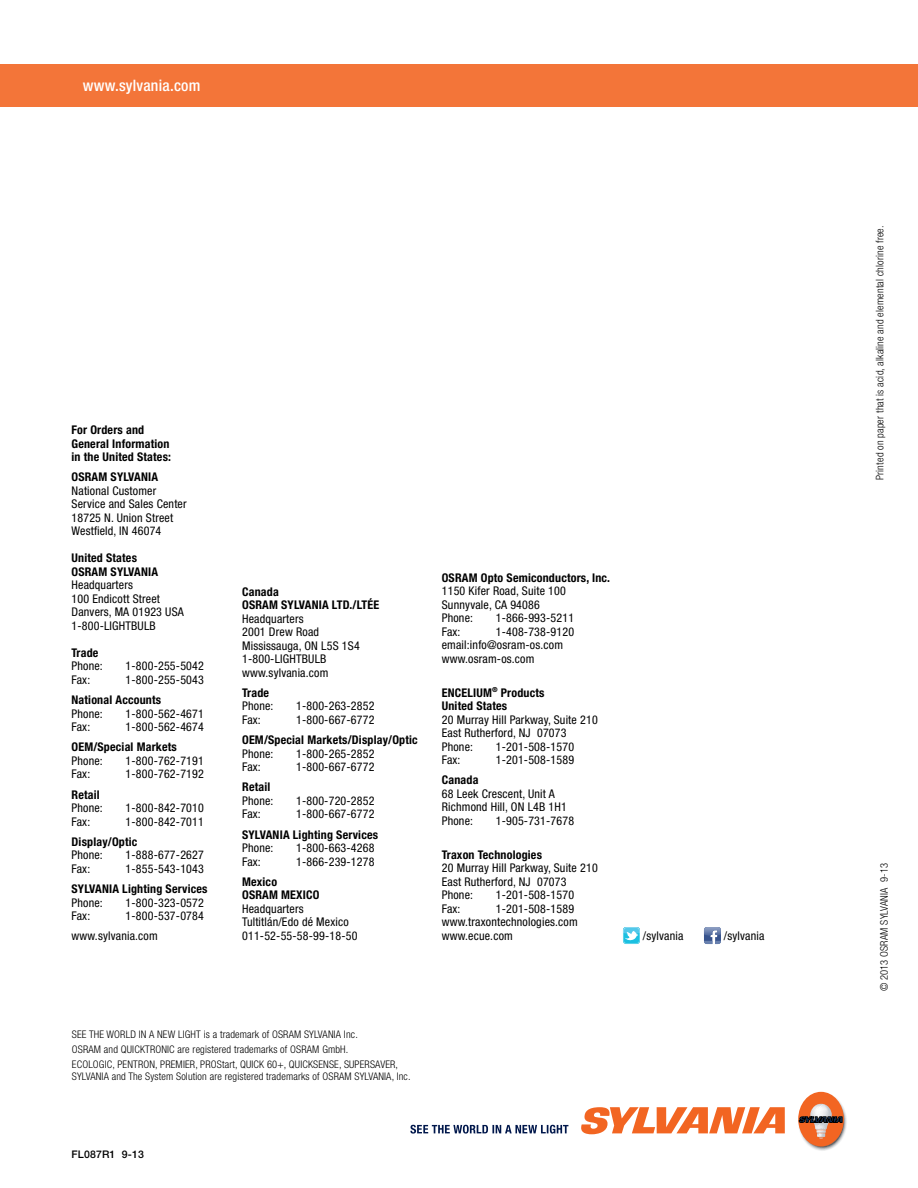
<style>
.page{position:relative;width:918px;height:1188px;background:#fff}
.page>*{position:absolute;margin:0;border:0;box-sizing:border-box;transform-origin:0 0}
.t1{font:500 condensed 15.75px "Helvetica Neue";letter-spacing:.015em;color:#fff}
.t2{font:condensed 12px/13.5px "Helvetica Neue";letter-spacing:.015em;color:#000}
.t3{font:700 condensed 12px/13.5px "Helvetica Neue";letter-spacing:.015em;color:#000}
.t4{font:300 condensed 10.5px/14.7px "Helvetica Neue";letter-spacing:.015em;color:#000}
.t5{font:500 10.5px "Helvetica Neue";letter-spacing:.015em;color:#000}
</style>
<div class="page">
<div style="left:0;top:64px;width:918px;height:43px;background:#f37539"></div>
<svg style="left:581px;top:1107px;width:204px;height:27px"></svg>
<svg style="left:798px;top:1092px;width:49px;height:59px"></svg>
<svg style="left:410px;top:1125px;width:158px;height:9px"></svg>
<svg style="left:623px;top:927px;width:17px;height:17px"></svg>
<svg style="left:704px;top:927px;width:17px;height:17px"></svg>
<h1 class="t1" style="left:83px;top:76px;width:119px">www.sylvania.com</h1>
<p class="t3" style="left:72px;top:423px;width:101px">For Orders and<br>General Information in the United States:</p>
<p class="t3" style="left:72px;top:470px;width:88px">OSRAM SYLVANIA</p>
<p class="t2" style="left:72px;top:484px;width:117px">National Customer<br>Service and Sales Center<br>18725 N. Union Street<br>Westfield, IN 46074</p>
<p class="t3" style="left:72px;top:551px;width:88px">United States<br>OSRAM SYLVANIA</p>
<p class="t2" style="left:72px;top:578px;width:114px">Headquarters<br>100 Endicott Street<br>Danvers, MA 01923 USA<br>1-800-LIGHTBULB</p>
<p class="t3" style="left:72px;top:646px;width:28px">Trade</p>
<p class="t2" style="left:72px;top:659px;width:33px">Phone:</p>
<p class="t2" style="left:126px;top:659px;width:80px">1-800-255-5042</p>
<p class="t2" style="left:72px;top:673px;width:20px">Fax:</p>
<p class="t2" style="left:126px;top:673px;width:80px">1-800-255-5043</p>
<p class="t3" style="left:72px;top:693px;width:91px">National Accounts</p>
<p class="t2" style="left:72px;top:707px;width:33px">Phone:</p>
<p class="t2" style="left:126px;top:707px;width:80px">1-800-562-4671</p>
<p class="t2" style="left:72px;top:720px;width:20px">Fax:</p>
<p class="t2" style="left:126px;top:720px;width:80px">1-800-562-4674</p>
<p class="t3" style="left:72px;top:740px;width:107px">OEM/Special Markets</p>
<p class="t2" style="left:72px;top:754px;width:33px">Phone:</p>
<p class="t2" style="left:126px;top:754px;width:80px">1-800-762-7191</p>
<p class="t2" style="left:72px;top:767px;width:20px">Fax:</p>
<p class="t2" style="left:126px;top:767px;width:80px">1-800-762-7192</p>
<p class="t3" style="left:72px;top:787px;width:30px">Retail</p>
<p class="t2" style="left:72px;top:801px;width:33px">Phone:</p>
<p class="t2" style="left:126px;top:801px;width:80px">1-800-842-7010</p>
<p class="t2" style="left:72px;top:815px;width:20px">Fax:</p>
<p class="t2" style="left:126px;top:815px;width:80px">1-800-842-7011</p>
<p class="t3" style="left:72px;top:835px;width:67px">Display/Optic</p>
<p class="t2" style="left:72px;top:848px;width:33px">Phone:</p>
<p class="t2" style="left:126px;top:848px;width:80px">1-888-677-2627</p>
<p class="t2" style="left:72px;top:862px;width:20px">Fax:</p>
<p class="t2" style="left:126px;top:862px;width:80px">1-855-543-1043</p>
<p class="t3" style="left:72px;top:882px;width:138px">SYLVANIA Lighting Services</p>
<p class="t2" style="left:72px;top:896px;width:33px">Phone:</p>
<p class="t2" style="left:126px;top:896px;width:80px">1-800-323-0572</p>
<p class="t2" style="left:72px;top:909px;width:20px">Fax:</p>
<p class="t2" style="left:72px;top:906px;width:134px;line-height:20.2px;text-indent:54px">1-800-537-0784 www.sylvania.com</p>
<p class="t3" style="left:242px;top:584px;width:139px">Canada<br>OSRAM SYLVANIA LTD./LTÉE</p>
<p class="t2" style="left:242px;top:611px;width:119px">Headquarters<br>2001 Drew Road<br>Mississauga, ON L5S 1S4<br>1-800-LIGHTBULB www.sylvania.com</p>
<p class="t3" style="left:242px;top:686px;width:28px">Trade</p>
<p class="t2" style="left:242px;top:699px;width:33px">Phone:</p>
<p class="t2" style="left:296px;top:699px;width:80px">1-800-263-2852</p>
<p class="t2" style="left:242px;top:713px;width:20px">Fax:</p>
<p class="t2" style="left:296px;top:713px;width:80px">1-800-667-6772</p>
<p class="t3" style="left:242px;top:733px;width:177px">OEM/Special Markets/Display/Optic</p>
<p class="t2" style="left:242px;top:746px;width:33px">Phone:</p>
<p class="t2" style="left:296px;top:746px;width:80px">1-800-265-2852</p>
<p class="t2" style="left:242px;top:760px;width:20px">Fax:</p>
<p class="t2" style="left:296px;top:760px;width:80px">1-800-667-6772</p>
<p class="t3" style="left:242px;top:780px;width:30px">Retail</p>
<p class="t2" style="left:242px;top:794px;width:33px">Phone:</p>
<p class="t2" style="left:296px;top:794px;width:80px">1-800-720-2852</p>
<p class="t2" style="left:242px;top:807px;width:20px">Fax:</p>
<p class="t2" style="left:296px;top:807px;width:80px">1-800-667-6772</p>
<p class="t3" style="left:242px;top:827px;width:138px">SYLVANIA Lighting Services</p>
<p class="t2" style="left:242px;top:841px;width:33px">Phone:</p>
<p class="t2" style="left:296px;top:841px;width:80px">1-800-663-4268</p>
<p class="t2" style="left:242px;top:854px;width:20px">Fax:</p>
<p class="t2" style="left:296px;top:854px;width:80px">1-866-239-1278</p>
<p class="t3" style="left:242px;top:875px;width:79px">Mexico<br>OSRAM MEXICO</p>
<p class="t2" style="left:242px;top:902px;width:117px">Headquarters<br>Tultitlán/Edo dé Mexico<br>011-52-55-58-99-18-50</p>
<p class="t3" style="left:442px;top:571px;width:170px">OSRAM Opto Semiconductors, Inc.</p>
<p class="t2" style="left:442px;top:584px;width:126px">1150 Kifer Road, Suite 100<br>Sunnyvale, CA 94086<br>Phone:</p>
<p class="t2" style="left:496px;top:611px;width:80px">1-866-993-5211</p>
<p class="t2" style="left:442px;top:625px;width:20px">Fax:</p>
<p class="t2" style="left:442px;top:625px;width:134px;text-indent:54px">1-408-738-9120 email:info@osram-os.com www.osram-os.com</p>
<p class="t3" style="left:442px;top:685px;width:104px">ENCELIUM<sup>®</sup> Products<br>United States</p>
<p class="t2" style="left:442px;top:713px;width:158px">20 Murray Hill Parkway, Suite 210<br>East Rutherford, NJ 07073<br>Phone:</p>
<p class="t2" style="left:496px;top:740px;width:80px">1-201-508-1570</p>
<p class="t2" style="left:442px;top:753px;width:20px">Fax:</p>
<p class="t2" style="left:496px;top:753px;width:80px">1-201-508-1589</p>
<p class="t3" style="left:442px;top:773px;width:38px">Canada</p>
<p class="t2" style="left:442px;top:787px;width:127px">68 Leek Crescent, Unit A<br>Richmond Hill, ON L4B 1H1<br>Phone:</p>
<p class="t2" style="left:496px;top:814px;width:80px">1-905-731-7678</p>
<p class="t3" style="left:442px;top:848px;width:102px">Traxon Technologies</p>
<p class="t2" style="left:442px;top:861px;width:158px">20 Murray Hill Parkway, Suite 210<br>East Rutherford, NJ 07073<br>Phone:</p>
<p class="t2" style="left:496px;top:888px;width:80px">1-201-508-1570</p>
<p class="t2" style="left:442px;top:902px;width:20px">Fax:</p>
<p class="t2" style="left:442px;top:902px;width:137px;text-indent:54px">1-201-508-1589 www.traxontechnologies.com www.ecue.com</p>
<p class="t2" style="left:643px;top:928px;width:42px">/sylvania</p>
<p class="t2" style="left:724px;top:928px;width:42px">/sylvania</p>
<p class="t4" style="left:72px;top:1027px;width:328px">SEE THE WORLD IN A NEW LIGHT is a trademark of OSRAM SYLVANIA Inc.<br>OSRAM and QUICKTRONIC are registered trademarks of OSRAM GmbH.<br>ECOLOGIC, PENTRON, PREMIER, PROStart, QUICK 60+, QUICKSENSE, SUPERSAVER,</p>
<p class="t4" style="left:72px;top:1069px;width:340px">SYLVANIA and The System Solution are registered trademarks of OSRAM SYLVANIA, Inc.</p>
<p class="t5" style="left:72px;top:1148px;width:74px">FL087R1 9-13</p>
<p class="t4" style="left:872px;top:480px;width:256px;rotate:-90deg">Printed on paper that is acid, alkaline and elemental chlorine free.</p>
<p class="t4" style="left:877px;top:991px;width:130px;rotate:-90deg">© 2013 OSRAM SYLVANIA 9-13</p>
</div>
